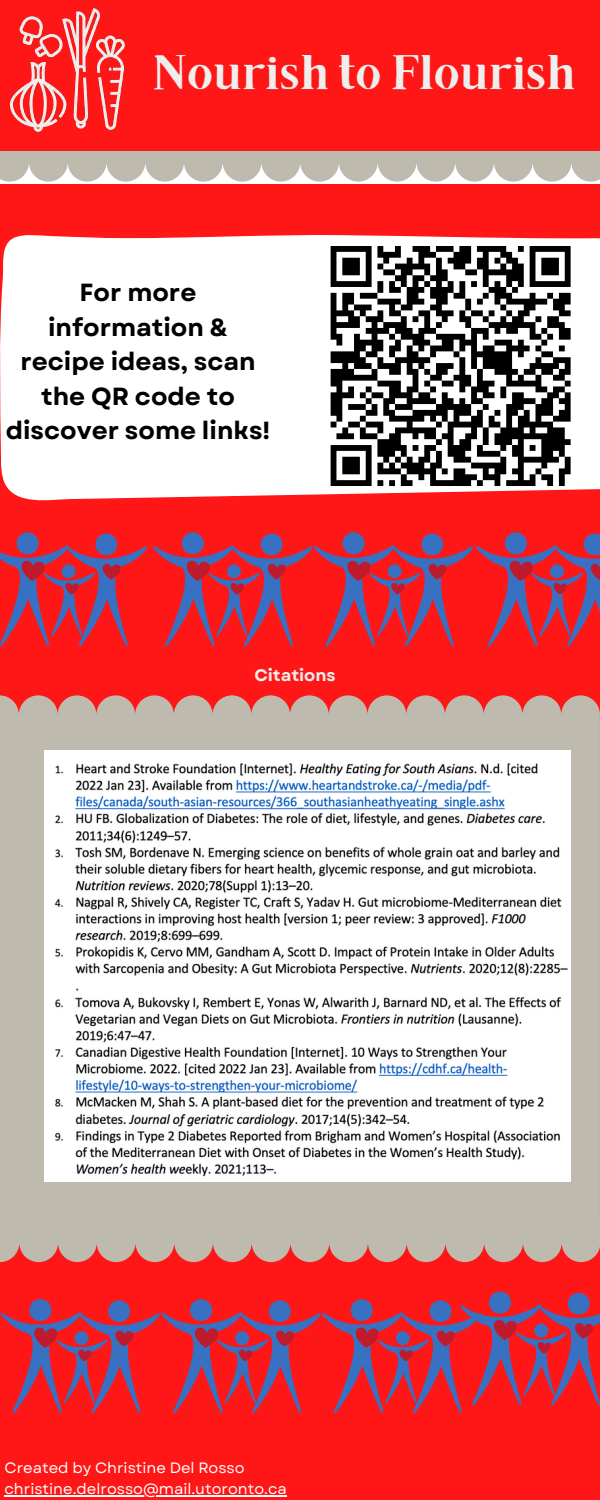
<style>
.page{position:relative;width:600px;height:1500px;background:#fff}
.page>*{position:absolute;margin:0;border:0;box-sizing:border-box;transform-origin:0 0}
.t1{font:48.5px "Brixton TC";color:#efeeed}
.t2{font:700 24.8px/34.5px "Garet";color:#000;text-align:center}
.t3{font:700 16.8px "Garet";color:#efeeed}
.t4{font:15px "Garet";color:#fff}
</style>
<div class="page">
<svg style="left:0;top:151px;width:600px;height:31px;background:#c7c3b9"></svg>
<div style="left:0;top:0;width:600px;height:151px;background:#ff1616"></div>
<img style="left:11px;top:9px;width:114px;height:123px">
<div style="left:0;top:184px;width:600px;height:1316px;background:#ff1616"></div>
<div style="left:0;top:695px;width:600px;height:567px;background:#bebaae"></div>
<svg style="left:0;top:235px;width:600px;height:265px;background:#fef1f1"></svg>
<svg style="left:331px;top:246px;width:240px;height:240px;background:#747474"></svg>
<svg style="left:16px;top:532px;width:23px;height:22px"></svg>
<svg style="left:182px;top:532px;width:22px;height:22px"></svg>
<svg style="left:342px;top:532px;width:23px;height:22px"></svg>
<svg style="left:505px;top:532px;width:22px;height:22px"></svg>
<svg style="left:0;top:534px;width:600px;height:113px"></svg>
<img style="left:44px;top:750px;width:527px;height:431px">
<hr style="left:4px;top:1495px;width:283px;height:2px;background:#fff">
<div style="left:29px;top:1299px;width:22px;height:22px;background:#3871c1;border-radius:50%"></div>
<svg style="left:108px;top:1300px;width:22px;height:22px"></svg>
<svg style="left:190px;top:1299px;width:22px;height:22px"></svg>
<svg style="left:269px;top:1300px;width:22px;height:22px"></svg>
<svg style="left:351px;top:1299px;width:22px;height:22px"></svg>
<svg style="left:430px;top:1300px;width:21px;height:22px"></svg>
<div style="left:489px;top:1292px;width:22px;height:22px;background:#3871c1;border-radius:50%"></div>
<div style="left:568px;top:1293px;width:22px;height:22px;background:#3871c1;border-radius:50%"></div>
<svg style="left:0;top:1304px;width:600px;height:109px"></svg>
<p class="t1" style="left:152px;top:55px;width:424px">Nourish to Flourish</p>
<p class="t2" style="left:6px;top:275px;width:266px">For more information &amp; recipe ideas, scan the QR code to discover some links!</p>
<p class="t3" style="left:254px;top:663px;width:83px">Citations</p>
<p class="t4" style="left:4px;top:1457px;width:242px">Created by Christine Del Rosso</p>
<p class="t4" style="left:4px;top:1478px;width:284px">christine.delrosso@mail.utoronto.ca</p>
</div>
